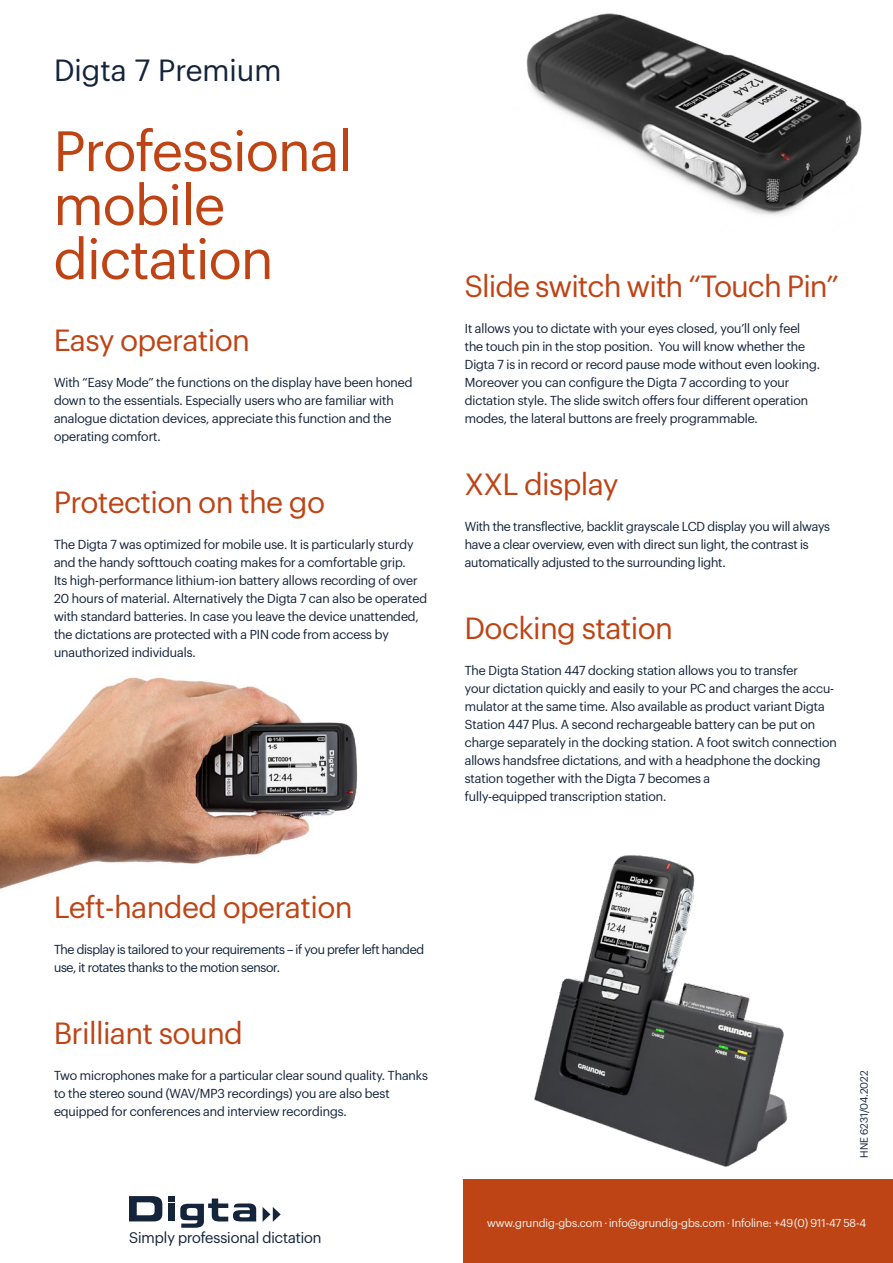
<style>
.page{position:relative;width:893px;height:1263px;background:#fff}
.page>*{position:absolute;margin:0;border:0;box-sizing:border-box;transform-origin:0 0}
.t1{font:55.5px/54px "Grundig Basics";color:#be4415}
.t2{font:30px "Grundig Basics";color:#be4415}
.t3{font:500 30px "Grundig Basics";color:#14243a}
.t4{font:15px "Grundig Basics";color:#14243a}
.t5{font:12.75px/18px "Grundig Basics";color:#14243a}
.t6{font:12.75px/18px "Grundig Basics";letter-spacing:-.02em;color:#14243a}
.t7{font:11.25px "Grundig Basics";color:#f3f2ee}
.t8{font:10.5px "Grundig Basics";color:#14243a}
</style>
<div class="page">
<div style="left:463px;top:1179px;width:430px;height:84px;background:#be4415"></div>
<img style="left:526px;top:13px;width:336px;height:202px">
<img style="left:0;top:677px;width:358px;height:213px">
<img style="left:534px;top:855px;width:254px;height:312px">
<svg style="left:263px;top:1207px;width:18px;height:15px"></svg>
<svg style="left:129px;top:1196px;width:33px;height:25px"></svg>
<svg style="left:168px;top:1196px;width:88px;height:32px"></svg>
<h2 class="t3" style="left:54px;top:48px;width:229px">Digta 7 Premium</h2>
<h1 class="t1" style="left:54px;top:119px;width:299px">Professional mobile dictation</h1>
<h2 class="t2" style="left:54px;top:318px;width:197px">Easy operation</h2>
<p class="t5" style="left:54px;top:372px;width:360px">With “Easy Mode” the functions on the display have been honed down to the essentials. Especially users who are familiar with analogue dictation devices, appreciate this function and the operating comfort.</p>
<h2 class="t2" style="left:54px;top:480px;width:272px">Protection on the go</h2>
<p class="t5" style="left:54px;top:534px;width:375px">The Digta 7 was optimized for mobile use. It is particularly sturdy and the handy softtouch coating makes for a comfortable grip.<br>Its high-performance lithium-ion battery allows recording of over 20 hours of material. Alternatively the Digta 7 can also be operated with standard batteries. In case you leave the device unattended, the dictations are protected with a PIN code from access by unauthorized individuals.</p>
<h2 class="t2" style="left:54px;top:885px;width:300px">Left-handed operation</h2>
<p class="t6" style="left:54px;top:939px;width:372px">The display is tailored to your requirements – if you prefer left handed use, it rotates thanks to the motion sensor.</p>
<h2 class="t2" style="left:54px;top:1011px;width:190px">Brilliant sound</h2>
<p class="t5" style="left:54px;top:1065px;width:375px">Two microphones make for a particular clear sound quality. Thanks to the stereo sound (WAV/MP3 recordings) you are also best equipped for conferences and interview recordings.</p>
<p class="t4" style="left:129px;top:1226px;width:194px">Simply professional dictation</p>
<h2 class="t2" style="left:465px;top:264px;width:376px">Slide switch with “Touch Pin”</h2>
<p class="t5" style="left:465px;top:318px;width:357px">It allows you to dictate with your eyes closed, you’ll only feel the touch pin in the stop position. You will know whether the Digta 7 is in record or record pause mode without even looking.<br>Moreover you can configure the Digta 7 according to your dictation style. The slide switch offers four different operation modes, the lateral buttons are freely programmable.</p>
<h2 class="t2" style="left:465px;top:462px;width:155px">XXL display</h2>
<p class="t5" style="left:465px;top:516px;width:367px">With the transflective, backlit grayscale LCD display you will always have a clear overview, even with direct sun light, the contrast is automatically adjusted to the surrounding light.</p>
<h2 class="t2" style="left:465px;top:606px;width:209px">Docking station</h2>
<p class="t5" style="left:465px;top:660px;width:374px">The Digta Station 447 docking station allows you to transfer<br>your dictation quickly and easily to your PC and charges the accu&shy;mulator at the same time. Also available as product variant Digta Station 447 Plus. A second rechargeable battery can be put on charge separately in the docking station. A foot switch connection allows handsfree dictations, and with a headphone the docking station together with the Digta 7 becomes a<br>fully-equipped transcription station.</p>
<p class="t8" style="left:856px;top:1157px;width:88px;rotate:-90deg">HNE 6231/04.2022</p>
<p class="t7" style="left:487px;top:1214px;width:381px">www.grundig-gbs.com · info@grundig-gbs.com · Infoline: +49(0) 911-47 58-4</p>
</div>
